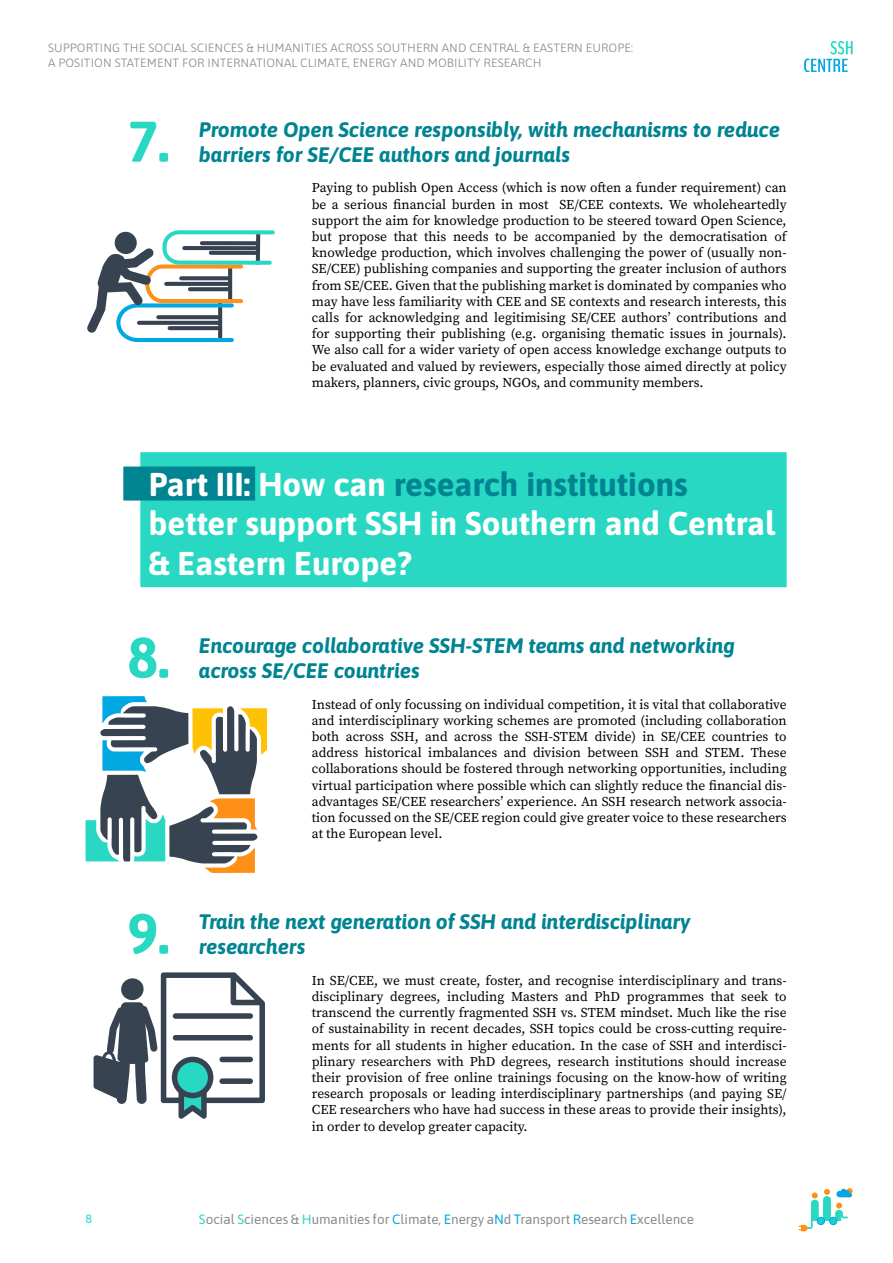
<style>
.page{position:relative;width:893px;height:1263px;background:#fff}
.page>*{position:absolute;margin:0;border:0;box-sizing:border-box;transform-origin:0 0}
.t1{font:700 57px "Asap";color:#28d8c3}
.t2{font:700 33px/39.6px "Asap";color:#fff}
.t3{font:italic 700 21px/25.2px "Asap";color:#008491}
.t4{font:13.5px/16.2px "Source Serif Pro";color:#000;text-align:justify}
.t5{font:13.5px "Asap";color:#878b8d}
.t6{font:300 12px/14.4px "Asap";letter-spacing:.01em;color:#878b8d}
.t7{font:12px "Asap";color:#28d8c3;scale:1.05 1}
.s1{color:#008491}
.s2{color:#28d8c3}
.s3{color:#00a7e1}
</style>
<div class="page">
<svg style="left:804px;top:41px;width:49px;height:31px"></svg>
<svg style="left:799px;top:1188px;width:54px;height:43px"></svg>
<svg style="left:87px;top:230px;width:188px;height:113px"></svg>
<div style="left:140px;top:452px;width:647px;height:135px;background:#28d8c3"></div>
<div style="left:123px;top:466px;width:132px;height:34px;background:#008491"></div>
<svg style="left:85px;top:696px;width:182px;height:177px"></svg>
<svg style="left:94px;top:972px;width:171px;height:147px"></svg>
<p class="t6" style="left:48px;top:40px;width:587px">SUPPORTING THE SOCIAL SCIENCES &amp; HUMANITIES ACROSS SOUTHERN AND CENTRAL &amp; EASTERN EUROPE:<br>A POSITION STATEMENT FOR INTERNATIONAL CLIMATE, ENERGY AND MOBILITY RESEARCH</p>
<h1 class="t1" style="left:128px;top:102px;width:43px">7.</h1>
<h3 class="t3" style="left:199px;top:116px;width:583px">Promote Open Science responsibly, with mechanisms to reduce</h3>
<h3 class="t3" style="left:199px;top:141px;width:373px">barriers for SE/CEE authors and journals</h3>
<p class="t4" style="left:312px;top:180px;width:476px">Paying to publish Open Access (which is now often a funder requirement) can be a serious financial burden in most SE/CEE contexts. We wholeheartedly support the aim for knowledge production to be steered toward Open Science, but propose that this needs to be accompanied by the democratisation of knowledge production, which involves challenging the power of (usually non-SE/CEE) publishing companies and supporting the greater inclusion of authors from SE/CEE. Given that the publishing market is dominated by companies who may have less familiarity with CEE and SE contexts and research interests, this calls for acknowledging and legitimising SE/CEE authors’ contributions and for supporting their publishing (e.g. organising thematic issues in journals).<br>We also call for a wider variety of open access knowledge exchange outputs to be evaluated and valued by reviewers, especially those aimed directly at policy makers, planners, civic groups, NGOs, and community members.</p>
<h2 class="t2" style="left:149px;top:463px;width:628px">Part III: How can <span class="s1">research institutions </span>better support SSH in Southern and Central &amp; Eastern Europe?</h2>
<p class="t7" style="left:85px;top:1210px;width:8px">8</p>
<h1 class="t1" style="left:128px;top:618px;width:43px">8.</h1>
<h1 class="t1" style="left:128px;top:894px;width:43px">9.</h1>
<h3 class="t3" style="left:199px;top:632px;width:537px">Encourage collaborative SSH-STEM teams and networking across SE/CEE countries</h3>
<p class="t4" style="left:312px;top:696px;width:476px">Instead of only focussing on individual competition, it is vital that collaborative and interdisciplinary working schemes are promoted (including collaboration both across SSH, and across the SSH-STEM divide) in SE/CEE countries to address historical imbalances and division between SSH and STEM. These collaborations should be fostered through networking opportunities, including virtual participation where possible which can slightly reduce the financial dis&shy;advantages SE/CEE researchers’ experience. An SSH research network associa&shy;tion focussed on the SE/CEE region could give greater voice to these researchers at the European level.</p>
<h3 class="t3" style="left:199px;top:908px;width:493px">Train the next generation of SSH and interdisciplinary researchers</h3>
<p class="t4" style="left:312px;top:972px;width:476px">In SE/CEE, we must create, foster, and recognise interdisciplinary and trans&shy;disciplinary degrees, including Masters and PhD programmes that seek to transcend the currently fragmented SSH vs. STEM mindset. Much like the rise of sustainability in recent decades, SSH topics could be cross-cutting require&shy;ments for all students in higher education. In the case of SSH and interdisci&shy;plinary researchers with PhD degrees, research institutions should increase their provision of free online trainings focusing on the know-how of writing research proposals or leading interdisciplinary partnerships (and paying SE/ CEE researchers who have had success in these areas to provide their insights), in order to develop greater capacity.</p>
<p class="t5" style="left:199px;top:1210px;width:497px"><span class="s2">S</span>ocial <span class="s2">S</span>ciences &amp; <span class="s2">H</span>umanities for <span class="s3">C</span>limate, <span class="s3">E</span>nergy a<span class="s3">N</span>d <span class="s3">T</span>ransport <span class="s3">R</span>esearch <span class="s3">E</span>xcellence</p>
</div>
